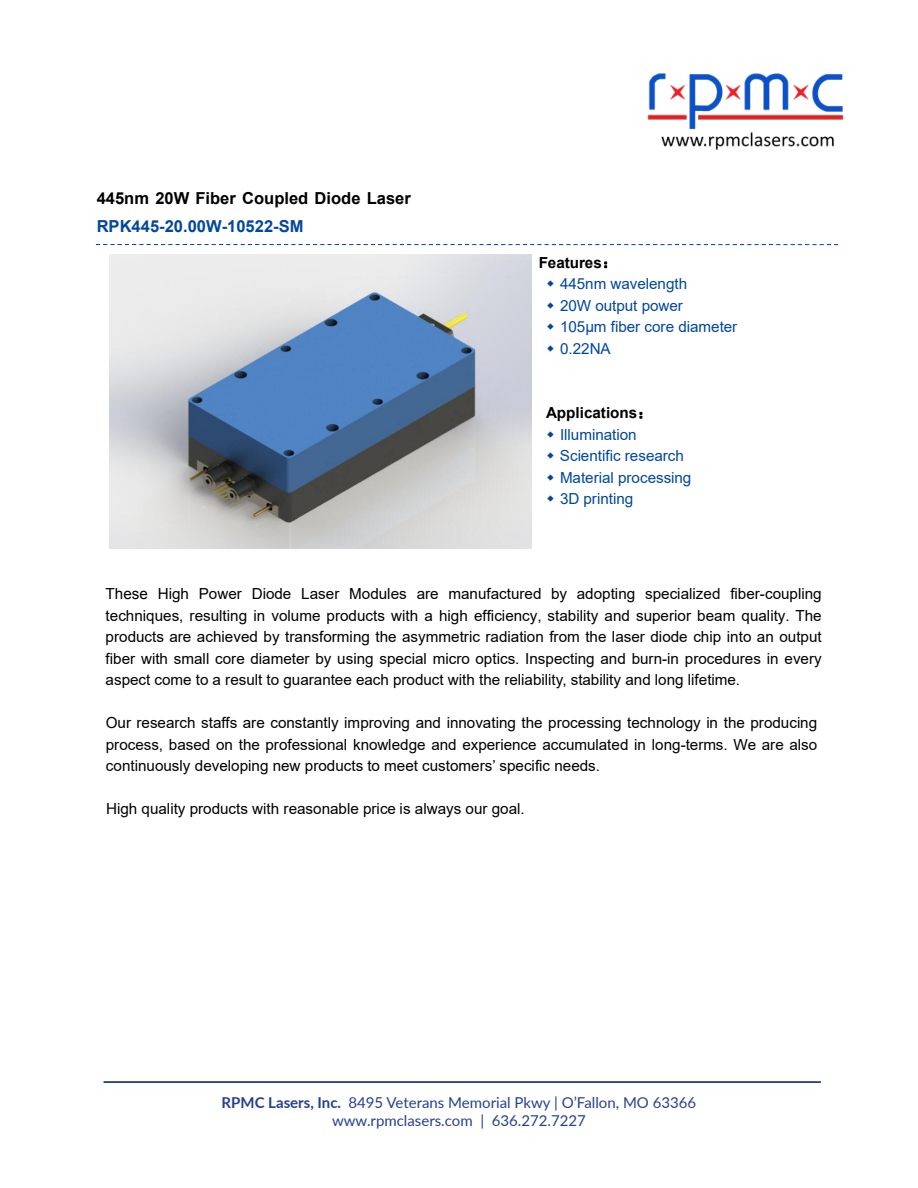
<style>
.page{position:relative;width:918px;height:1188px;background:#fff}
.page>*{position:absolute;margin:0;border:0;box-sizing:border-box;transform-origin:0 0}
.t1{font:700 16.5px "Arial";color:#000}
.t2{font:700 16.5px "Arial";color:#00479d}
.t3{font:15.3px/21.5px "Arial";color:#000;text-align:justify}
.t4{font:15.3px/21.5px "Arial";color:#00479d}
.t5{font:15px/18px "Lato";color:#25408f;text-align:center}
.s1{font-weight:700;color:#000}
.s2{font-family:"Sim Hei";color:#000}
.s3{font-weight:700}
</style>
<div class="page">
<img style="left:647px;top:73px;width:197px;height:77px">
<hr style="left:104px;top:1081px;width:717px;height:2px;background:#25408f">
<svg style="left:96px;top:244px;width:742px;height:1px"></svg>
<img style="left:110px;top:254px;width:421px;height:294px">
<p class="t1" style="left:97px;top:187px;width:316px">445nm 20W Fiber Coupled Diode Laser</p>
<p class="t2" style="left:97px;top:215px;width:208px">RPK445-20.00W-10522-SM</p>
<p class="t4" style="left:560px;top:252px;width:179px;text-indent:-21px"><span class="s1">Features</span><span class="s2">：<br></span>445nm wavelength<br>20W output power<br>105µm fiber core diameter<br>0.22NA</p>
<p class="t4" style="left:560px;top:402px;width:133px;text-indent:-14px"><span class="s1">Applications</span><span class="s2">：<br></span>Illumination<br>Scientific research<br>Material processing<br>3D printing</p>
<p class="t3" style="left:106px;top:583px;width:718px">These High Power Diode Laser Modules are manufactured by adopting specialized fiber-coupling techniques, resulting in volume products with a high efficiency, stability and superior beam quality. The products are achieved by transforming the asymmetric radiation from the laser diode chip into an output fiber with small core diameter by using special micro optics. Inspecting and burn-in procedures in every aspect come to a result to guarantee each product with the reliability, stability and long lifetime.</p>
<p class="t3" style="left:106px;top:712px;width:713px">Our research staffs are constantly improving and innovating the processing technology in the producing process, based on the professional knowledge and experience accumulated in long-terms. We are also continuously developing new products to meet customers’ specific needs.</p>
<p class="t3" style="left:106px;top:799px;width:420px">High quality products with reasonable price is always our goal.</p>
<p class="t5" style="left:222px;top:1093px;width:476px"><span class="s3">RPMC Lasers, Inc.</span> 8495 Veterans Memorial Pkwy | O’Fallon, MO 63366 www.rpmclasers.com | 636.272.7227</p>
</div>
